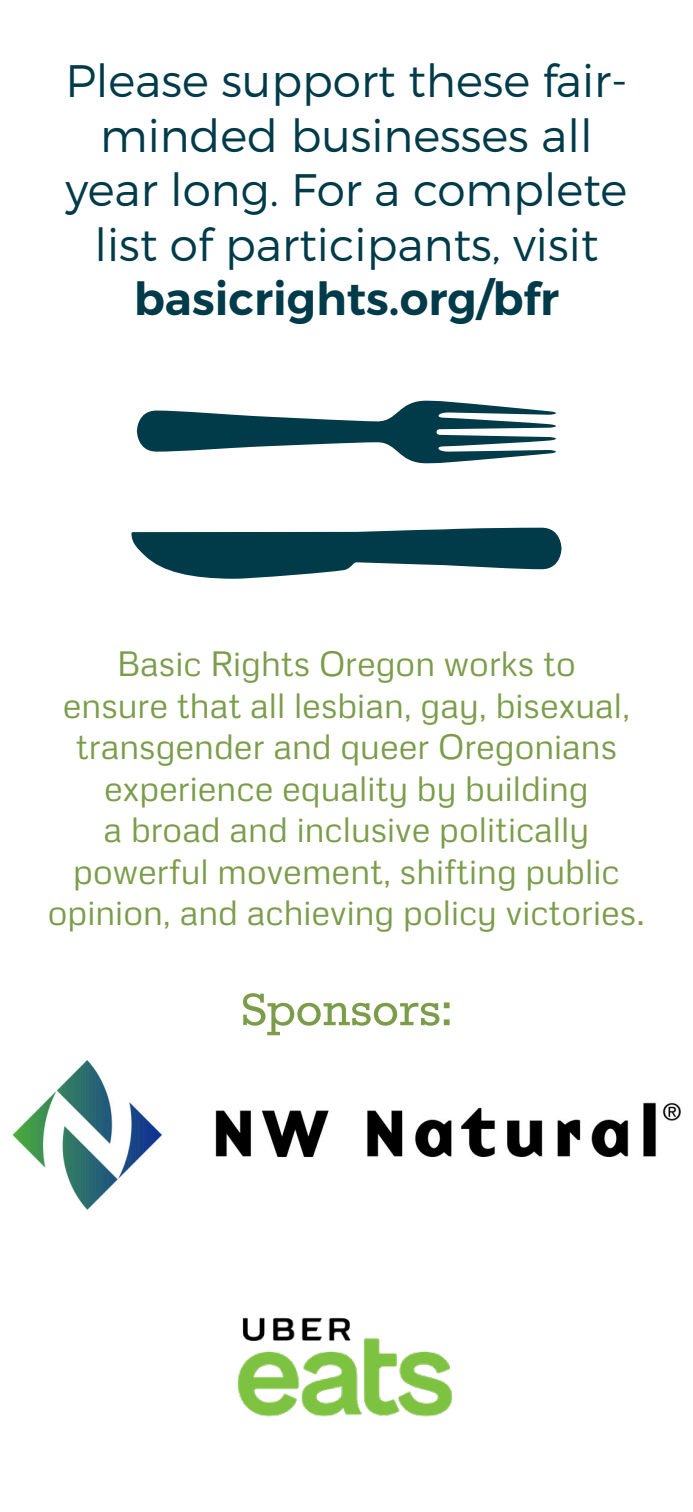
<style>
.page{position:relative;width:693px;height:1512px;background:#fff}
.page>*{position:absolute;margin:0;border:0;box-sizing:border-box;transform-origin:0 0}
.t1{font:56px "Rokkitt";letter-spacing:-.005em;color:#7b9d4a}
.t2{font:300 45.5px/54.6px "Montserrat";color:#013b4a;text-align:center}
.t3{font:35px/41.6px "Metrophobic";color:#7b9d4a;text-align:center}
.s1{font-weight:600}
</style>
<div class="page">
<svg style="left:137px;top:401px;width:419px;height:62px"></svg>
<svg style="left:131px;top:528px;width:431px;height:51px"></svg>
<img style="left:237px;top:1317px;width:216px;height:100px">
<img style="left:13px;top:1061px;width:667px;height:149px">
<p class="t2" style="left:65px;top:53px;width:564px">Please support these fair&shy;minded businesses all year long. For a complete list of participants, visit <span class="s1">basicrights.org/bfr</span></p>
<p class="t3" style="left:48px;top:643px;width:598px">Basic Rights Oregon works to<br>ensure that all lesbian, gay, bisexual, transgender and queer Oregonians experience equality by building<br>a broad and inclusive politically powerful movement, shifting public opinion, and achieving policy victories.</p>
<p class="t1" style="left:241px;top:983px;width:213px">Sponsors:</p>
</div>
